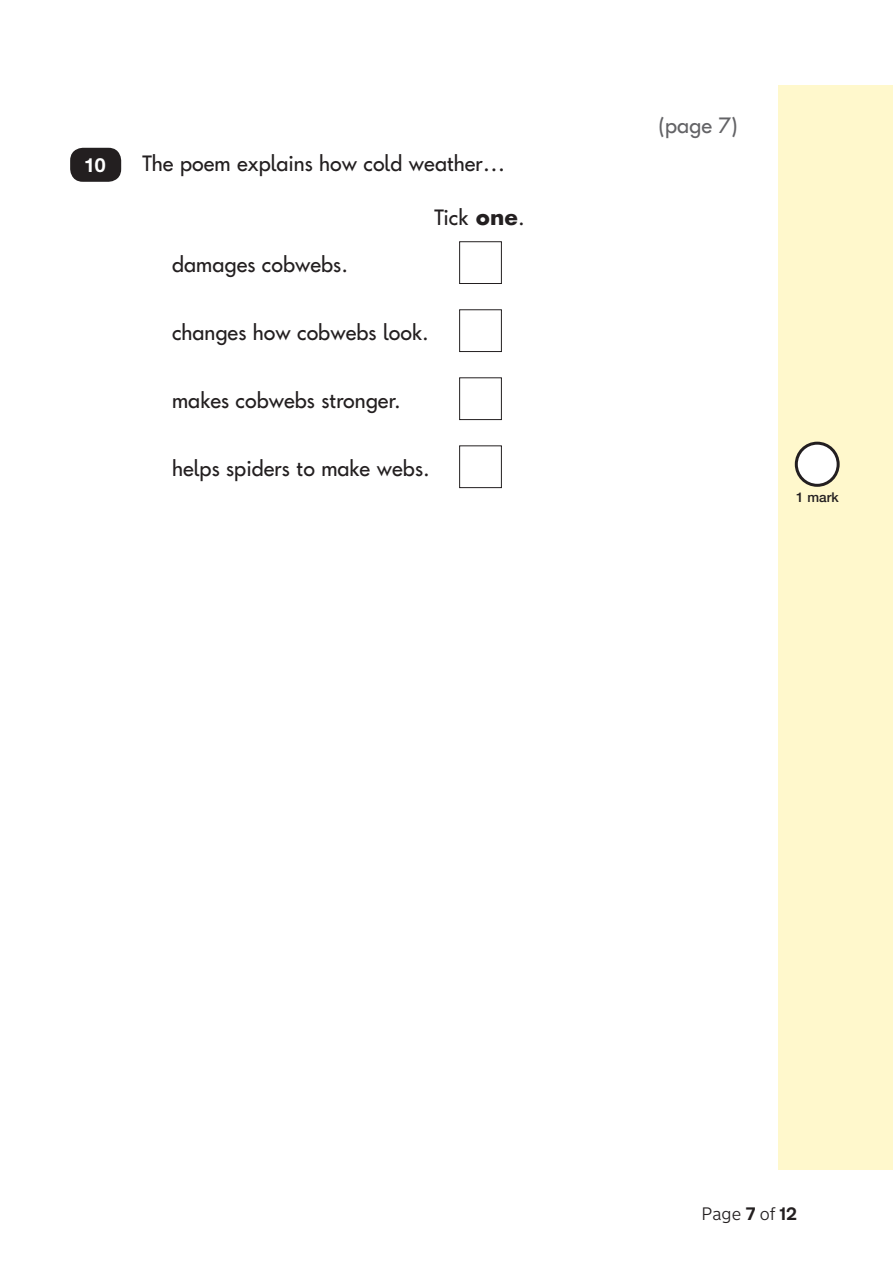
<style>
.page{position:relative;width:893px;height:1263px;background:#fff}
.page>*{position:absolute;margin:0;border:0;box-sizing:border-box;transform-origin:0 0}
.t1{font:22.5px "Keystageone Regular 10";color:#231f20}
.t2{font:22.5px "Keystageone Regular 10";color:#636366}
.t3{font:700 19.5px "Helvetica Neue LT Std";color:#fff}
.t4{font:300 18px "New Transport";color:#231f20}
.t5{font:500 13.5px "Helvetica Neue LT Std";color:#231f20}
.s1{font-family:"Keystageone";font-weight:700}
.s2{font-weight:700}
</style>
<div class="page">
<div style="left:778px;top:85px;width:115px;height:1084px;background:#fff8cc"></div>
<div style="left:459px;top:241px;width:43px;height:43px;border:1px solid #231f20"></div>
<div style="left:459px;top:309px;width:43px;height:43px;border:1px solid #231f20"></div>
<div style="left:459px;top:377px;width:43px;height:43px;border:1px solid #231f20"></div>
<div style="left:459px;top:445px;width:43px;height:43px;border:1px solid #231f20"></div>
<div style="left:796px;top:443px;width:42px;height:42px;background:#fff;border-radius:50%"></div>
<div style="left:795px;top:442px;width:45px;height:45px;border:3px solid #231f20;border-radius:50%"></div>
<div style="left:70px;top:148px;width:51px;height:34px;background:#231f20;border-radius:13px"></div>
<p class="t3" style="left:84px;top:152px;width:23px">10</p>
<p class="t1" style="left:142px;top:153px;width:365px">The poem explains how cold weather…</p>
<p class="t1" style="left:434px;top:207px;width:92px">Tick <span class="s1">one</span>.</p>
<p class="t1" style="left:172px;top:254px;width:177px">damages cobwebs.</p>
<p class="t1" style="left:172px;top:322px;width:258px">changes how cobwebs look.</p>
<p class="t1" style="left:172px;top:390px;width:230px">makes cobwebs stronger.</p>
<p class="t1" style="left:172px;top:458px;width:259px">helps spiders to make webs.</p>
<p class="t2" style="left:659px;top:115px;width:81px">(page 7)</p>
<p class="t5" style="left:796px;top:489px;width:44px">1 mark</p>
<p class="t4" style="left:702px;top:1203px;width:97px">Page <span class="s2">7</span> of <span class="s2">12</span></p>
</div>
